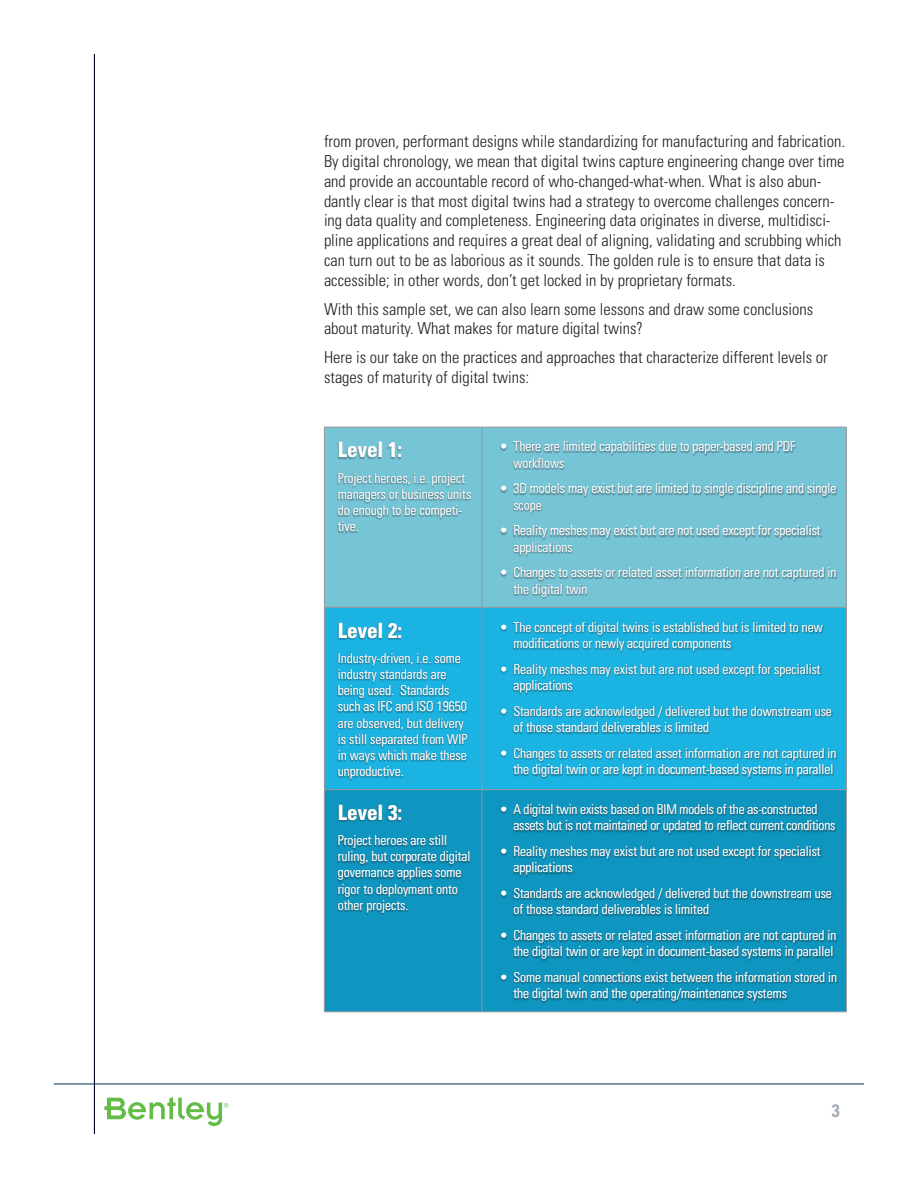
<style>
.page{position:relative;width:918px;height:1188px;background:#fff}
.page>*{position:absolute;margin:0;border:0;box-sizing:border-box;transform-origin:0 0}
.Body_Copy{font:700 condensed 21px "Univers";color:#fff}
.t1{font:700 condensed 18px "Univers";color:#a3adb5}
.Body_Copy-2{font:300 condensed 16.5px/19.8px "Univers";color:#231f20}
.Body_Copy-3{font:300 condensed 13.5px/16.2px "Univers";color:#fff}
</style>
<div class="page">
<hr style="left:94px;top:54px;width:1px;height:1080px;background:#000925">
<hr style="left:54px;top:1084px;width:810px;height:1px;background:#002b45">
<svg style="left:104px;top:1097px;width:125px;height:29px"></svg>
<div style="left:325px;top:428px;width:521px;height:179px;background:#76c5d6"></div>
<div style="left:325px;top:608px;width:521px;height:181px;background:#1bb3e1"></div>
<div style="left:325px;top:790px;width:521px;height:221px;background:#0e96c0"></div>
<hr style="left:324px;top:427px;width:158px;height:1px;background:#949698">
<hr style="left:324px;top:428px;width:1px;height:179px;background:#949698">
<hr style="left:482px;top:427px;width:365px;height:1px;background:#949698">
<hr style="left:482px;top:428px;width:1px;height:179px;background:#949698">
<hr style="left:846px;top:428px;width:1px;height:179px;background:#949698">
<hr style="left:324px;top:607px;width:158px;height:1px;background:#949698">
<hr style="left:324px;top:608px;width:1px;height:181px;background:#949698">
<hr style="left:482px;top:607px;width:365px;height:1px;background:#949698">
<hr style="left:846px;top:608px;width:1px;height:181px;background:#949698">
<hr style="left:324px;top:789px;width:158px;height:1px;background:#949698">
<hr style="left:324px;top:790px;width:1px;height:221px;background:#949698">
<hr style="left:482px;top:789px;width:365px;height:1px;background:#949698">
<hr style="left:482px;top:790px;width:1px;height:221px;background:#949698">
<hr style="left:846px;top:790px;width:1px;height:221px;background:#949698">
<hr style="left:324px;top:1011px;width:158px;height:1px;background:#949698">
<hr style="left:482px;top:1011px;width:365px;height:1px;background:#949698">
<div style="left:337px;top:441px;width:500px;height:563px;background:#231f20;opacity:.3"></div>
<p class="Body_Copy-2" style="left:324px;top:131px;width:523px">from proven, performant designs while standardizing for manufacturing and fabrication.<br>By digital chronology, we mean that digital twins capture engineering change over time and provide an accountable record of who-changed-what-when. What is also abun&shy;dantly clear is that most digital twins had a strategy to overcome challenges concern&shy;ing data quality and completeness. Engineering data originates in diverse, multidisci&shy;pline applications and requires a great deal of aligning, validating and scrubbing which can turn out to be as laborious as it sounds. The golden rule is to ensure that data is accessible; in other words, don’t get locked in by proprietary formats.</p>
<p class="Body_Copy-2" style="left:324px;top:299px;width:491px">With this sample set, we can also learn some lessons and draw some conclusions about maturity. What makes for mature digital twins?</p>
<p class="Body_Copy-2" style="left:324px;top:347px;width:505px">Here is our take on the practices and approaches that characterize different levels or stages of maturity of digital twins:</p>
<p class="Body_Copy" style="left:338px;top:437px;width:66px">Level 1:</p>
<p class="Body_Copy-3" style="left:338px;top:470px;width:135px">Project heroes, i.e. project managers or business units do enough to be competi&shy;tive.</p>
<p class="Body_Copy" style="left:338px;top:617px;width:66px">Level 2:</p>
<p class="Body_Copy-3" style="left:338px;top:650px;width:131px">Industry-driven, i.e. some industry standards are being used. Standards such as IFC and ISO 19650 are observed, but delivery is still separated from WIP in ways which make these unproductive.</p>
<p class="Body_Copy" style="left:338px;top:799px;width:66px">Level 3:</p>
<p class="Body_Copy-3" style="left:338px;top:832px;width:134px">Project heroes are still ruling, but corporate digital governance applies some rigor to deployment onto other projects.</p>
<p class="Body_Copy-3" style="left:513px;top:438px;width:284px;text-indent:-14px">• There are limited capabilities due to paper-based and PDF workflows</p>
<p class="Body_Copy-3" style="left:513px;top:480px;width:325px;text-indent:-14px">• 3D models may exist but are limited to single discipline and single scope</p>
<p class="Body_Copy-3" style="left:513px;top:522px;width:309px;text-indent:-14px">• Reality meshes may exist but are not used except for specialist applications</p>
<p class="Body_Copy-3" style="left:513px;top:564px;width:325px;text-indent:-14px">• Changes to assets or related asset information are not captured in the digital twin</p>
<p class="Body_Copy-3" style="left:513px;top:619px;width:311px;text-indent:-14px">• The concept of digital twins is established but is limited to new modifications or newly acquired components</p>
<p class="Body_Copy-3" style="left:513px;top:661px;width:309px;text-indent:-14px">• Reality meshes may exist but are not used except for specialist applications</p>
<p class="Body_Copy-3" style="left:513px;top:703px;width:320px;text-indent:-14px">• Standards are acknowledged / delivered but the downstream use of those standard deliverables is limited</p>
<p class="Body_Copy-3" style="left:500px;top:745px;width:338px;text-align:right">• Changes to assets or related asset information are not captured in the digital twin or are kept in document-based systems in parallel</p>
<p class="Body_Copy-3" style="left:513px;top:801px;width:324px;text-indent:-14px">• A digital twin exists based on BIM models of the as-constructed assets but is not maintained or updated to reflect current conditions</p>
<p class="Body_Copy-3" style="left:513px;top:843px;width:309px;text-indent:-14px">• Reality meshes may exist but are not used except for specialist applications</p>
<p class="Body_Copy-3" style="left:513px;top:885px;width:320px;text-indent:-14px">• Standards are acknowledged / delivered but the downstream use of those standard deliverables is limited</p>
<p class="Body_Copy-3" style="left:500px;top:927px;width:338px;text-align:right">• Changes to assets or related asset information are not captured in the digital twin or are kept in document-based systems in parallel</p>
<p class="Body_Copy-3" style="left:513px;top:969px;width:325px;text-indent:-14px">• Some manual connections exist between the information stored in the digital twin and the operating/maintenance systems</p>
<h2 class="t1" style="left:832px;top:1099px;width:9px">3</h2>
</div>
